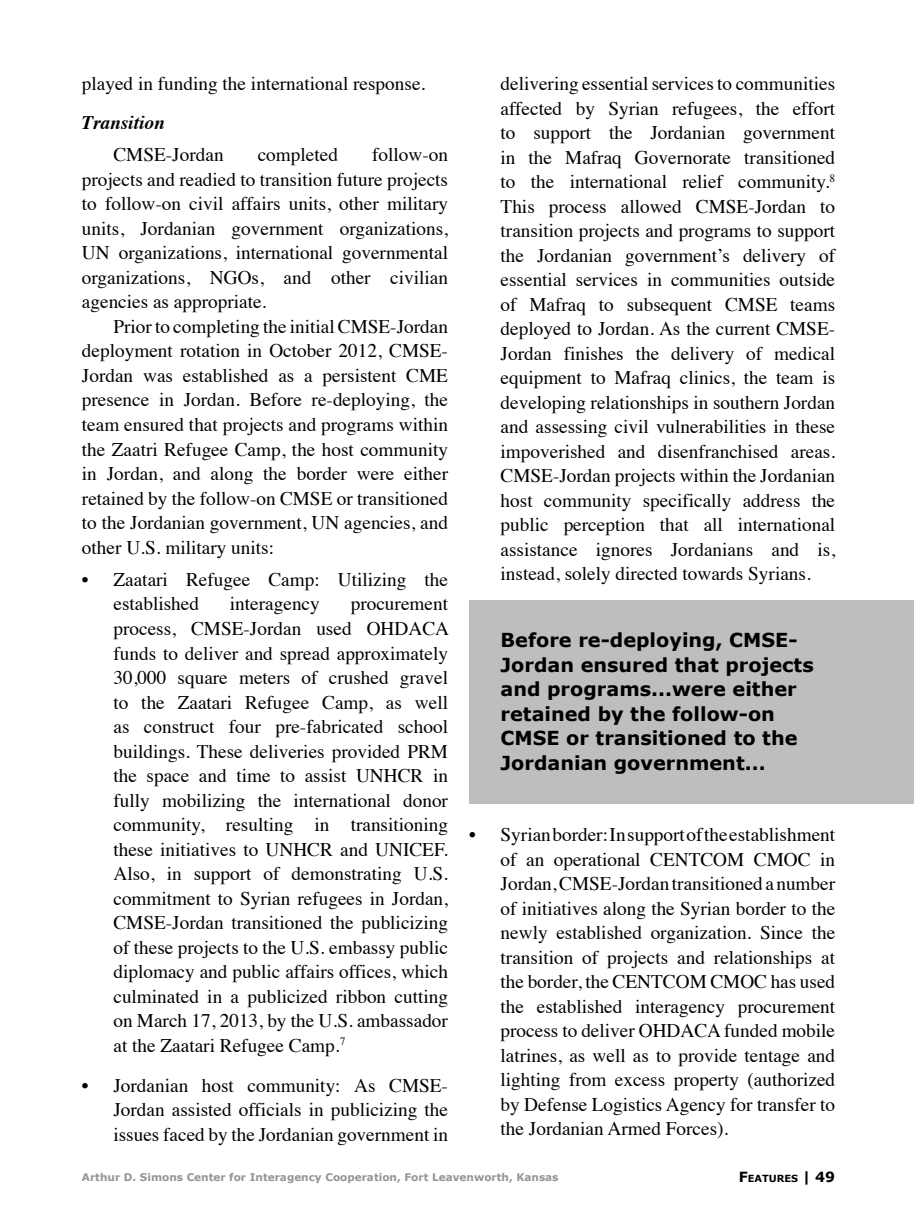
<style>
.page{position:relative;width:914px;height:1229px;background:#fff}
.page>*{position:absolute;margin:0;border:0;box-sizing:border-box;transform-origin:0 0}
.t1{font:19.25px/24.5px "Times";color:#000;text-align:justify}
.t2{font:700 19.25px/24.5px "Verdana";color:#000}
.t3{font:italic 700 19.25px "Times";color:#000}
.t4{font:700 10.5px "Verdana";color:#939598}
.t5{font:700 9.8px "Verdana";color:#000}
.s1{font-size:14px}
</style>
<div class="page">
<div style="left:469px;top:600px;width:445px;height:203px;background:#bcbec0"></div>
<p class="t1" style="left:82px;top:70px;width:345px">played in funding the international response.</p>
<p class="t3" style="left:82px;top:104px;width:84px">Transition</p>
<p class="t1" style="left:113px;top:141px;width:112px">CMSE-Jordan</p>
<p class="t1" style="left:258px;top:141px;width:82px">completed</p>
<p class="t1" style="left:82px;top:141px;width:367px;text-indent:290px">follow-on projects and readied to transition future projects to follow-on civil affairs units, other military units, Jordanian government organizations, UN organizations, international governmental organizations, NGOs, and other civilian agencies as appropriate.</p>
<p class="t1" style="left:82px;top:312px;width:367px;text-indent:31px">Prior to completing the initial CMSE-Jordan deployment rotation in October 2012, CMSE-Jordan was established as a persistent CME presence in Jordan. Before re-deploying, the team ensured that projects and programs within the Zaatri Refugee Camp, the host community in Jordan, and along the border were either retained by the follow-on CMSE or transitioned to the Jordanian government, UN agencies, and other U.S. military units:</p>
<p class="t1" style="left:113px;top:565px;width:336px;text-indent:-31px">• Zaatari Refugee Camp: Utilizing the established</p>
<p class="t1" style="left:230px;top:590px;width:91px">interagency</p>
<p class="t1" style="left:113px;top:590px;width:337px;text-indent:237px">procurement process, CMSE-Jordan used OHDACA funds to deliver and spread approximately 30,000 square meters of crushed gravel to the Zaatari Refugee Camp, as well as construct four pre-fabricated school buildings. These deliveries provided PRM the space and time to assist UNHCR in fully mobilizing the international donor community, resulting in transitioning these initiatives to UNHCR and UNICEF.<br>Also, in support of demonstrating U.S. commitment to Syrian refugees in Jordan, CMSE-Jordan transitioned the publicizing of these projects to the U.S. embassy public diplomacy and public affairs offices, which culminated in a publicized ribbon cutting on March 17, 2013, by the U.S. ambassador at the Zaatari Refugee Camp.<sup>7</sup></p>
<p class="t1" style="left:113px;top:1071px;width:336px;text-indent:-31px">• Jordanian host community: As CMSE-Jordan assisted officials in publicizing the issues faced by the Jordanian government in</p>
<p class="t1" style="left:500px;top:70px;width:336px">delivering essential services to communities affected by Syrian refugees, the effort to support the Jordanian government in the Mafraq Governorate transitioned to the international relief community.<sup>8<br></sup>This process allowed CMSE-Jordan to transition projects and programs to support the Jordanian government’s delivery of essential services in communities outside of Mafraq to subsequent CMSE teams deployed to Jordan. As the current CMSE-Jordan finishes the delivery of medical equipment to Mafraq clinics, the team is developing relationships in southern Jordan and assessing civil vulnerabilities in these impoverished and disenfranchised areas.<br>CMSE-Jordan projects within the Jordanian host community specifically address the public perception that all international assistance ignores Jordanians and is, instead, solely directed towards Syrians.</p>
<p class="t2" style="left:500px;top:627px;width:315px">Before re-deploying, CMSE-<br>Jordan ensured that projects and programs...were either retained by the follow-on<br>CMSE or transitioned to the<br>Jordanian government...</p>
<p class="t1" style="left:500px;top:820px;width:336px;text-indent:-31px">• Syrian border:In support of the establishment of an operational CENTCOM CMOC in Jordan, CMSE-Jordan transitioned a number of initiatives along the Syrian border to the newly established organization. Since the transition of projects and relationships at the border, the CENTCOM CMOC has used the established interagency procurement process to deliver OHDACA funded mobile latrines, as well as to provide tentage and lighting from excess property (authorized by Defense Logistics Agency for transfer to the Jordanian Armed Forces).</p>
<p class="t4" style="left:82px;top:1170px;width:478px">Arthur D. Simons Center for Interagency Cooperation, Fort Leavenworth, Kansas</p>
<p class="t5" style="left:738px;top:1171px;width:98px"><span class="s1">F</span>EATURES <span class="s1">|</span> <span class="s1">49</span></p>
</div>
